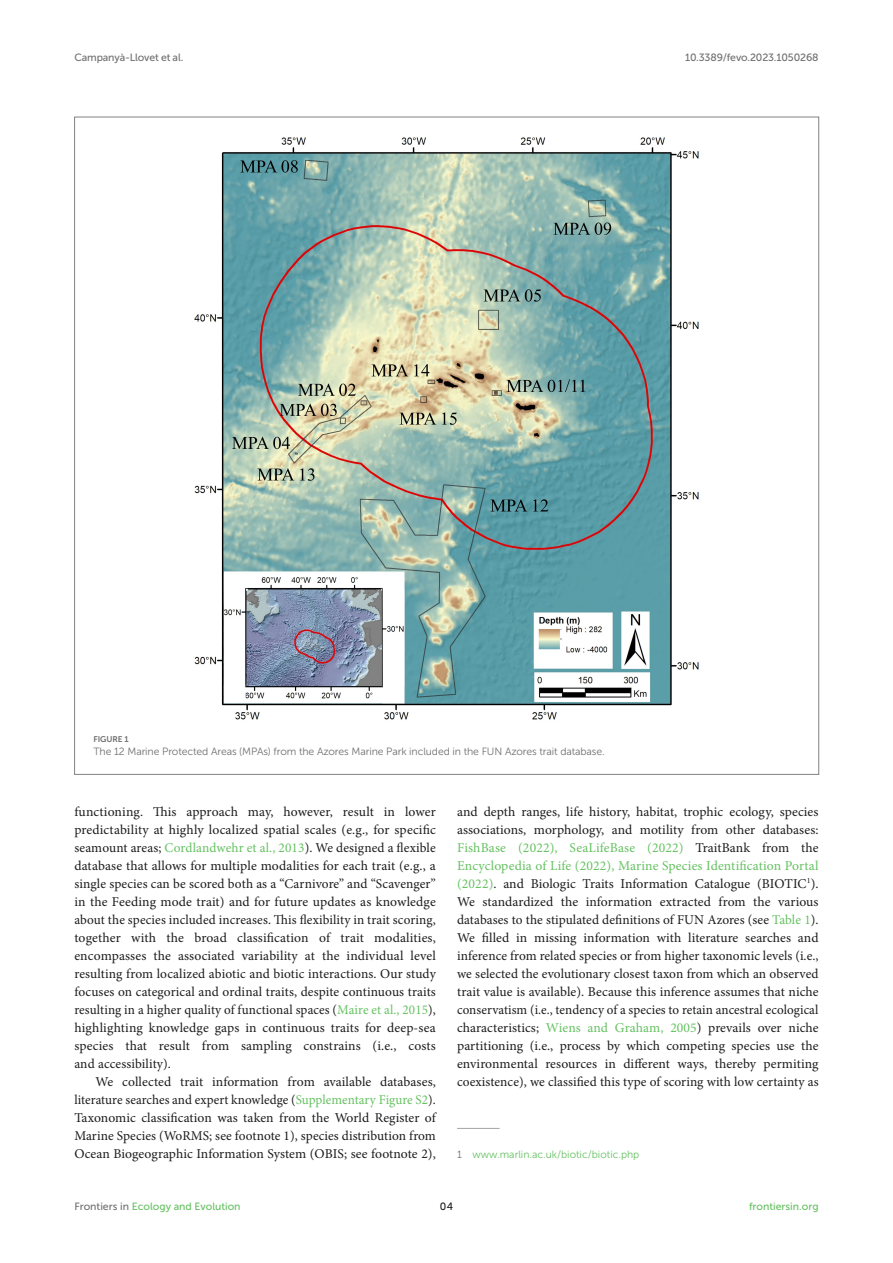
<style>
.page{position:relative;width:893px;height:1263px;background:#fff}
.page>*{position:absolute;margin:0;border:0;box-sizing:border-box;transform-origin:0 0}
.TEXT{font:13.5px/18px "Minion Pro";letter-spacing:.005em;color:#1b1c1b;text-align:justify}
.TEXT_FLUSH{font:13.5px/18px "Minion Pro";letter-spacing:.01em;color:#1b1c1b;text-align:justify}
.FIG_LEG{font:10.5px "Museo Sans 300";letter-spacing:-.01em;color:#706f70}
.t1{font:10.5px "Museo Sans 500";letter-spacing:-.015em;color:#706f70}
.t2{font:10.5px "Museo Sans 500";color:#65c161}
.FOOTNOTE{font:10.5px "Museo Sans 300";color:#65c161}
.t3{font:10.5px "Museo Sans 500";color:#1b1c1b}
.FIG_HD{font:8.25px "Museo Sans 700";letter-spacing:-.01em;color:#706f70}
.s1{color:#65c161}
.s2{color:#706f70}
</style>
<div class="page">
<hr style="left:457px;top:1128px;width:43px;height:1px;background:#a2a3a3">
<img style="left:194px;top:137px;width:505px;height:583px">
<p class="t1" style="left:74px;top:51px;width:110px">Campanyà-Llovet et al.</p>
<p class="t1" style="left:685px;top:51px;width:135px">10.3389/fevo.2023.1050268</p>
<p class="FIG_HD" style="left:94px;top:734px;width:37px">FIGURE 1</p>
<p class="FIG_LEG" style="left:94px;top:746px;width:513px">The 12 Marine Protected Areas (MPAs) from the Azores Marine Park included in the FUN Azores trait database.</p>
<p class="TEXT_FLUSH" style="left:74px;top:803px;width:363px">functioning. This approach may, however, result in lower predictability at highly localized spatial scales (e.g., for specific seamount areas; <span class="s1">Cordlandwehr et al., 2013</span>). We designed a flexible database that allows for multiple modalities for each trait (e.g., a single species can be scored both as a “Carnivore” and “Scavenger” in the Feeding mode trait) and for future updates as knowledge about the species included increases. This flexibility in trait scoring, together with the broad classification of trait modalities, encompasses the associated variability at the individual level resulting from localized abiotic and biotic interactions. Our study focuses on categorical and ordinal traits, despite continuous traits resulting in a higher quality of functional spaces (<span class="s1">Maire et al., 2015</span>), highlighting knowledge gaps in continuous traits for deep-sea species that result from sampling constrains (i.e., costs and accessibility).</p>
<p class="TEXT" style="left:74px;top:1073px;width:363px;text-indent:21px">We collected trait information from available databases, literature searches and expert knowledge (<span class="s1">Supplementary Figure S2</span>).<br>Taxonomic classification was taken from the World Register of Marine Species (WoRMS; see footnote 1), species distribution from Ocean Biogeographic Information System (OBIS; see footnote 2),</p>
<p class="TEXT" style="left:457px;top:803px;width:363px">and depth ranges, life history, habitat, trophic ecology, species associations, morphology, and motility from other databases:<br><span class="s1">FishBase (2022), SeaLifeBase (2022)</span> TraitBank from the <span class="s1">Encyclopedia of Life (2022), Marine Species Identification Portal (2022)</span>. and Biologic Traits Information Catalogue (BIOTIC<sup>1</sup>).<br>We standardized the information extracted from the various databases to the stipulated definitions of FUN Azores (see <span class="s1">Table 1</span>).<br>We filled in missing information with literature searches and inference from related species or from higher taxonomic levels (i.e., we selected the evolutionary closest taxon from which an observed trait value is available). Because this inference assumes that niche conservatism (i.e., tendency of a species to retain ancestral ecological characteristics; <span class="s1">Wiens and Graham, 2005</span>) prevails over niche partitioning (i.e., process by which competing species use the environmental resources in different ways, thereby permiting coexistence), we classified this type of scoring with low certainty as</p>
<p class="FOOTNOTE" style="left:457px;top:1149px;width:184px"><span class="s2">1</span> www.marlin.ac.uk/biotic/biotic.php</p>
<p class="t2" style="left:74px;top:1200px;width:168px"><span class="s2">Frontiers in</span> Ecology and Evolution</p>
<p class="t3" style="left:440px;top:1200px;width:15px">04</p>
<p class="t2" style="left:749px;top:1200px;width:71px">frontiersin.org</p>
</div>
